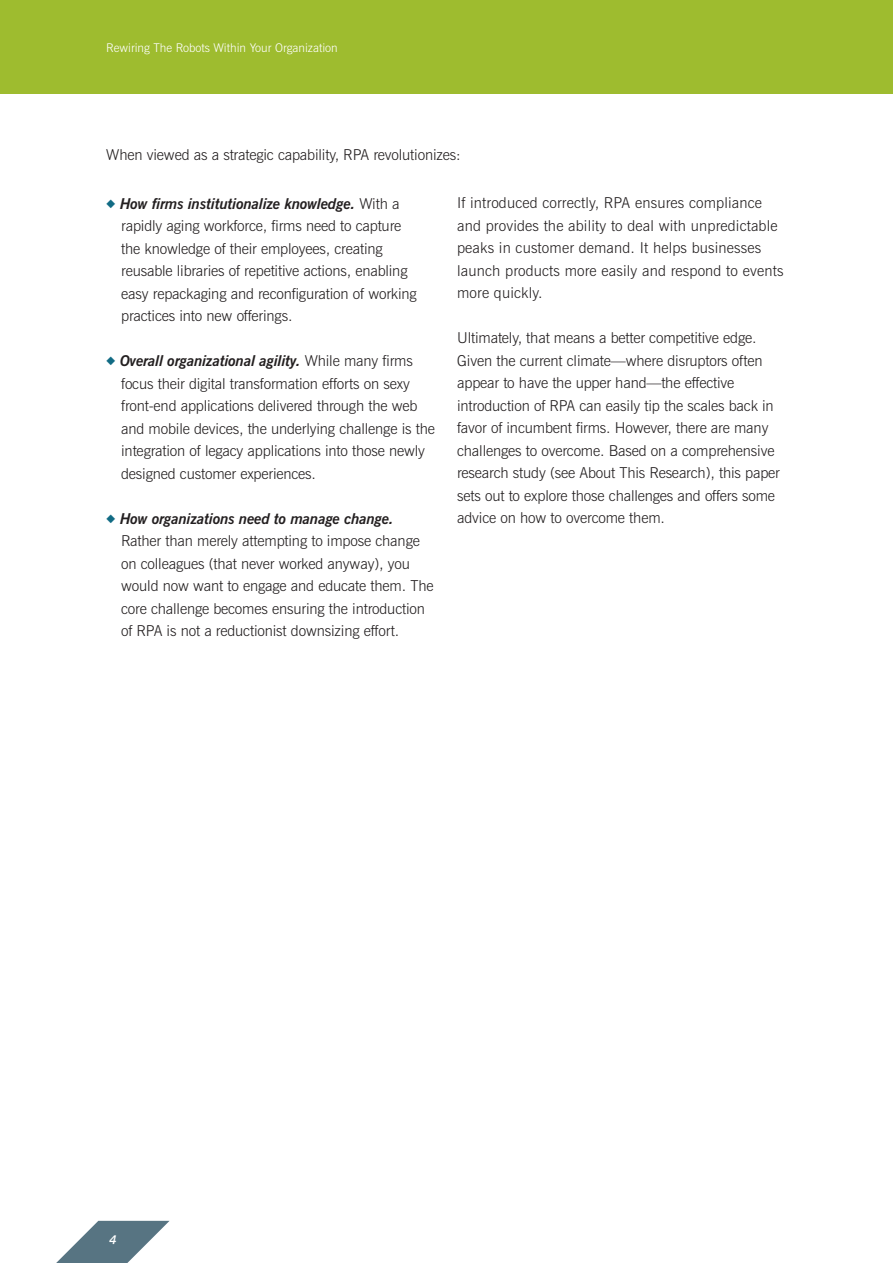
<style>
.page{position:relative;width:893px;height:1263px;background:#fff}
.page>*{position:absolute;margin:0;border:0;box-sizing:border-box;transform-origin:0 0}
.t1{font:300 15px/22.5px "News Gothic BT";letter-spacing:-.01em;color:#231f20}
.t2{font:300 15px/22.5px "News Gothic BT";letter-spacing:.01em;color:#231f20}
.t3{font:300 12px "News Gothic BT";color:#fff}
.t4{font:italic 700 12px "News Gothic BT";color:#fff}
.s1{color:#116b84}
.s2{font-weight:700;font-style:italic}
</style>
<div class="page">
<svg style="left:56px;top:1221px;width:114px;height:42px"></svg>
<div style="left:0;top:0;width:893px;height:94px;background:#9ebc2f"></div>
<p class="t3" style="left:106px;top:40px;width:233px">Rewiring The Robots Within Your Organization</p>
<p class="t1" style="left:106px;top:144px;width:356px">When viewed as a strategic capability, RPA revolutionizes:</p>
<p class="t1" style="left:121px;top:192px;width:297px;text-indent:-15px"><span class="s1">◆</span> <span class="s2">How firms institutionalize knowledge.</span> With a rapidly aging workforce, firms need to capture the knowledge of their employees, creating reusable libraries of repetitive actions, enabling easy repackaging and reconfiguration of working practices into new offerings.</p>
<p class="t1" style="left:121px;top:350px;width:315px;text-indent:-15px"><span class="s1">◆</span> <span class="s2">Overall organizational agility.</span> While many firms focus their digital transformation efforts on sexy front-end applications delivered through the web and mobile devices, the underlying challenge is the integration of legacy applications into those newly designed customer experiences.</p>
<p class="t1" style="left:121px;top:507px;width:314px;text-indent:-15px"><span class="s1">◆</span> <span class="s2">How organizations need to manage change.<br></span>Rather than merely attempting to impose change on colleagues (that never worked anyway), you would now want to engage and educate them. The core challenge becomes ensuring the introduction of RPA is not a reductionist downsizing effort.</p>
<p class="t2" style="left:457px;top:191px;width:328px">If introduced correctly, RPA ensures compliance and provides the ability to deal with unpredictable peaks in customer demand. It helps businesses launch products more easily and respond to events more quickly.</p>
<p class="t1" style="left:457px;top:326px;width:324px">Ultimately, that means a better competitive edge.<br>Given the current climate—where disruptors often appear to have the upper hand—the effective introduction of RPA can easily tip the scales back in favor of incumbent firms. However, there are many challenges to overcome. Based on a comprehensive research study (see About This Research), this paper sets out to explore those challenges and offers some advice on how to overcome them.</p>
<p class="t4" style="left:110px;top:1232px;width:9px">4</p>
</div>
